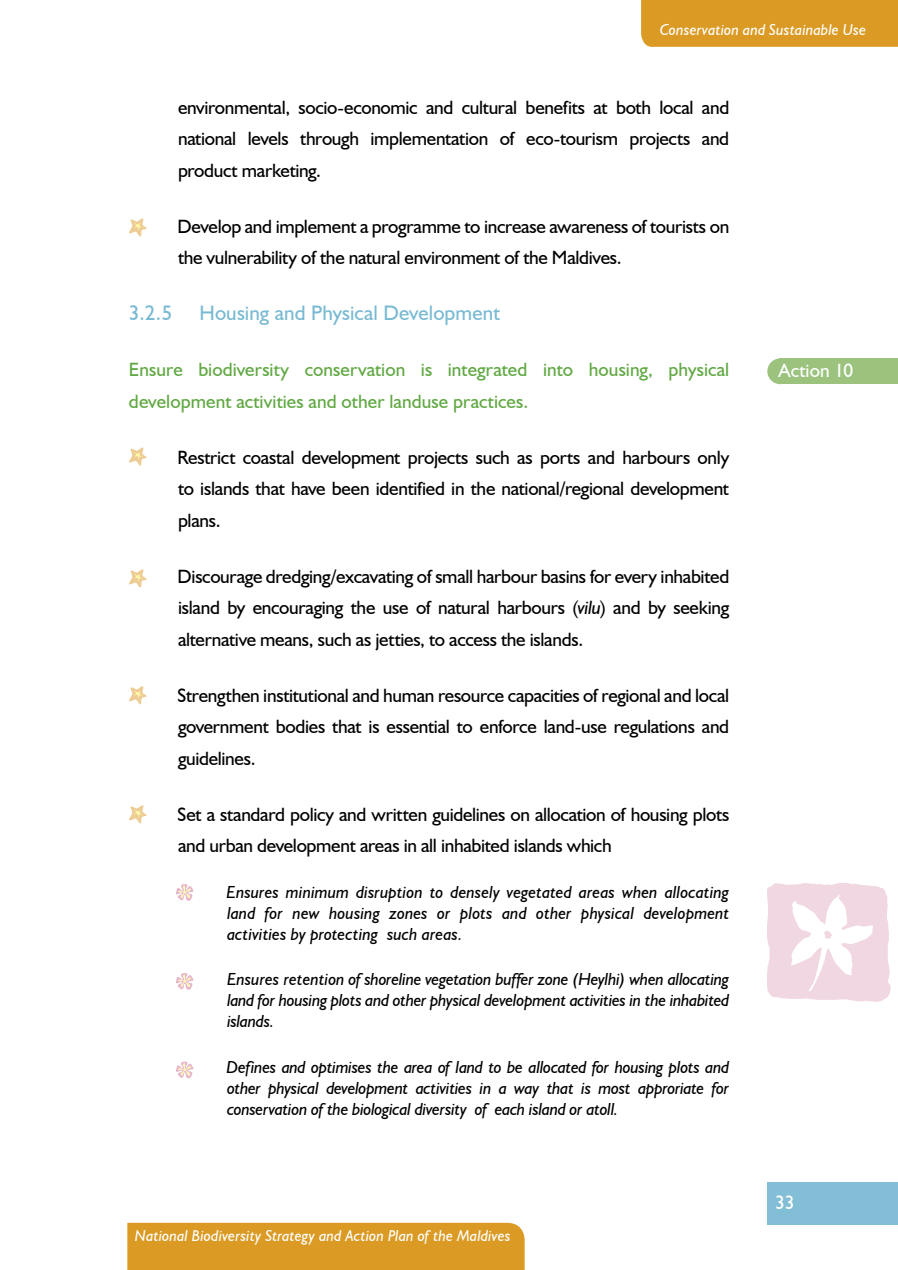
<style>
.page{position:relative;width:898px;height:1270px;background:#fff}
.page>*{position:absolute;margin:0;border:0;box-sizing:border-box;transform-origin:0 0}
.action{font:21px "Humanist 521 BT";letter-spacing:.005em;color:#79bad3}
.action-2{font:19.25px/31.5px "Humanist 521 BT";letter-spacing:-.015em;color:#000;text-align:justify}
.action-3{font:19.25px/31.5px "Humanist 521 BT";letter-spacing:.005em;color:#5fa841}
.t1{font:19.25px "Humanist 521 BT";color:#fff}
.t2{font:italic 17.5px/21px "Humanist 521 BT";letter-spacing:-.015em;color:#000;text-align:justify}
.t3{font:italic 15.75px "Humanist 521 BT";letter-spacing:.005em;color:#fff}
.s1{font-style:italic}
</style>
<div class="page">
<div style="left:127px;top:1223px;width:398px;height:47px;background:#da9a23"></div>
<div style="left:767px;top:1182px;width:131px;height:43px;background:#82bed5"></div>
<div style="left:767px;top:358px;width:26px;height:26px;background:#9bc37e;border-radius:50%"></div>
<div style="left:779px;top:358px;width:119px;height:26px;background:#9bc37e"></div>
<div style="left:641px;top:0;width:257px;height:47px;background:#da9a23"></div>
<svg style="left:767px;top:883px;width:124px;height:119px"></svg>
<svg style="left:129px;top:218px;width:18px;height:19px"></svg>
<svg style="left:129px;top:447px;width:18px;height:19px"></svg>
<svg style="left:129px;top:569px;width:18px;height:19px"></svg>
<svg style="left:129px;top:686px;width:18px;height:19px"></svg>
<svg style="left:129px;top:805px;width:18px;height:19px"></svg>
<svg style="left:176px;top:884px;width:18px;height:17px"></svg>
<svg style="left:176px;top:973px;width:18px;height:17px"></svg>
<svg style="left:176px;top:1061px;width:18px;height:18px"></svg>
<p class="t3" style="left:660px;top:20px;width:208px">Conservation and Sustainable Use</p>
<p class="action-2" style="left:178px;top:91px;width:553px">environmental, socio-economic and cultural benefits at both local and national levels through implementation of eco-tourism projects and product marketing.</p>
<p class="action-2" style="left:178px;top:210px;width:553px">Develop and implement a programme to increase awareness of tourists on the vulnerability of the natural environment of the Maldives.</p>
<p class="action" style="left:129px;top:300px;width:45px">3.2.5</p>
<p class="action" style="left:199px;top:300px;width:302px">Housing and Physical Development</p>
<p class="action-3" style="left:129px;top:354px;width:602px">Ensure biodiversity conservation is integrated into housing, physical development activities and other landuse practices.</p>
<p class="action-2" style="left:178px;top:441px;width:553px">Restrict coastal development projects such as ports and harbours only to islands that have been identified in the national/regional development plans.</p>
<p class="action-2" style="left:178px;top:560px;width:553px">Discourage dredging/excavating of small harbour basins for every inhabited island by encouraging the use of natural harbours (<span class="s1">vilu</span>) and by seeking alternative means, such as jetties, to access the islands.</p>
<p class="action-2" style="left:178px;top:679px;width:553px">Strengthen institutional and human resource capacities of regional and local government bodies that is essential to enforce land-use regulations and guidelines.</p>
<p class="action-2" style="left:178px;top:798px;width:553px">Set a standard policy and written guidelines on allocation of housing plots and urban development areas in all inhabited islands which</p>
<p class="t2" style="left:227px;top:881px;width:504px">Ensures minimum disruption to densely vegetated areas when allocating land for new housing zones or plots and other physical development activities by protecting such areas.</p>
<p class="t2" style="left:227px;top:969px;width:504px">Ensures retention of shoreline vegetation buffer zone (Heylhi) when allocating land for housing plots and other physical development activities in the inhabited islands.</p>
<p class="t2" style="left:227px;top:1056px;width:504px">Defines and optimises the area of land to be allocated for housing plots and other physical development activities in a way that is most approriate for conservation of the biological diversity of each island or atoll.</p>
<p class="t3" style="left:135px;top:1226px;width:377px">National Biodiversity Strategy and Action Plan of the Maldives</p>
<p class="t1" style="left:779px;top:359px;width:76px">Action 10</p>
<p class="t1" style="left:775px;top:1191px;width:21px">33</p>
</div>
